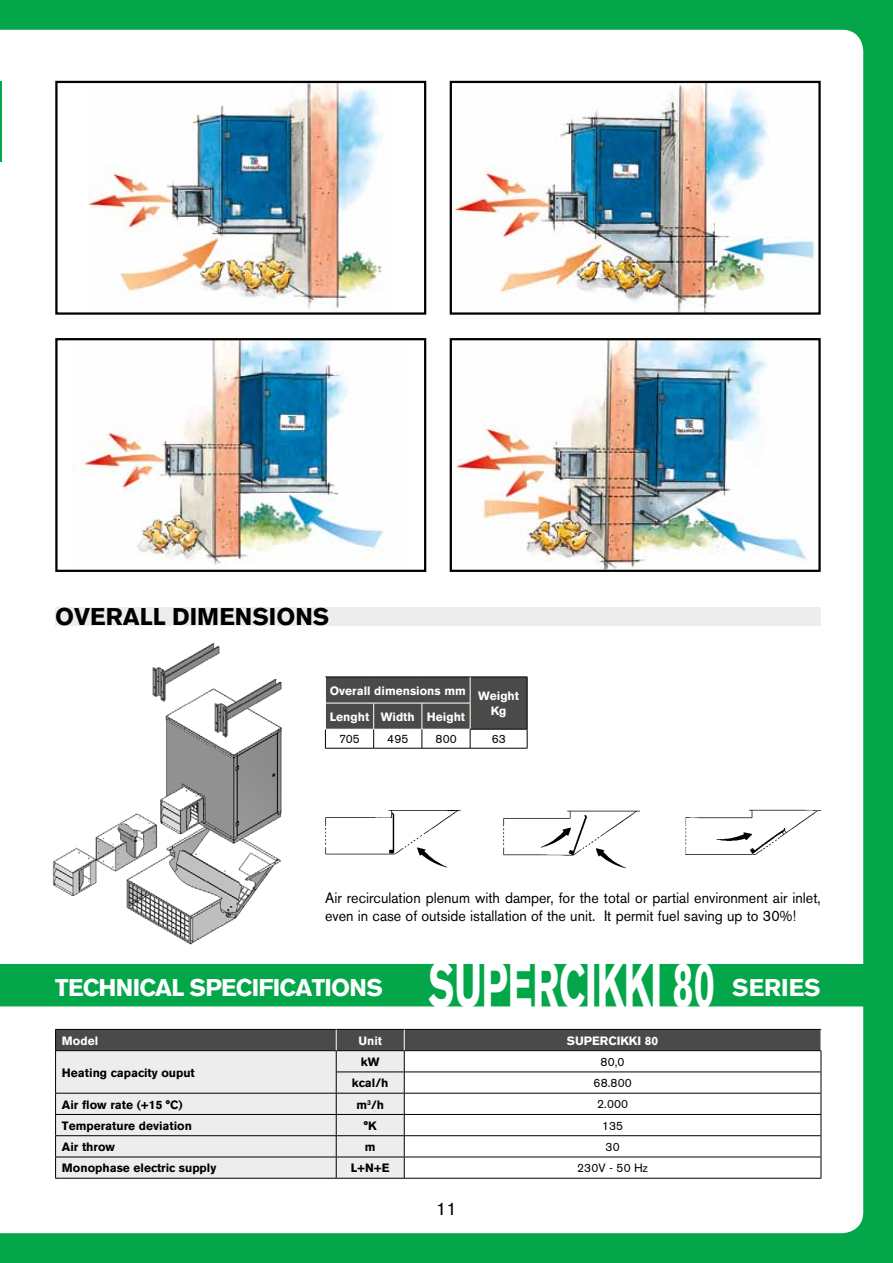
<style>
.page{position:relative;width:893px;height:1263px;background:#04a64a}
.page>*{position:absolute;margin:0;border:0;box-sizing:border-box;transform-origin:0 0}
.t1{font:700 63px "Akzidenz Grotesk BE";color:#fff;scale:.6 1}
.t2{font:700 24px "Akzidenz Grotesk BE";letter-spacing:-.03em;color:#fff}
.t3{font:700 24px "Akzidenz Grotesk BE";color:#000}
.t4{font:18px "Akzidenz Grotesk BE";color:#000}
.t5{font:15px/18px "Akzidenz Grotesk BE";color:#000;scale:.95 1}
.t6{font:700 12px "Akzidenz Grotesk BE";color:#000}
.t7{font:700 12px/14.4px "Akzidenz Grotesk BE";color:#fff;text-align:center}
.t8{font:12px "Akzidenz Grotesk BE";color:#000}
</style>
<div class="page">
<div style="left:0;top:30px;width:863px;height:1203px;background:#fff"></div>
<hr style="left:0;top:81px;width:1px;height:81px;background:#04a64a">
<div style="left:55px;top:607px;width:766px;height:18px;background:#ededed"></div>
<div style="left:325px;top:892px;width:496px;height:219px;background:#fff"></div>
<hr style="left:404px;top:1178px;width:417px;height:1px;background:#000">
<hr style="left:55px;top:1178px;width:281px;height:1px;background:#000">
<hr style="left:336px;top:1178px;width:68px;height:1px;background:#000">
<svg style="left:55px;top:1029px;width:767px;height:149px"></svg>
<div style="left:0;top:964px;width:893px;height:42px;background:#04a64a"></div>
<img style="left:52px;top:640px;width:237px;height:308px">
<div style="left:56px;top:82px;width:369px;height:232px;background:#fff"></div>
<img style="left:88px;top:84px;width:294px;height:225px">
<div style="left:55px;top:81px;width:371px;height:234px;border:2px solid #000"></div>
<img style="left:453px;top:84px;width:365px;height:228px">
<div style="left:450px;top:81px;width:371px;height:234px;border:2px solid #000"></div>
<img style="left:453px;top:341px;width:365px;height:228px">
<div style="left:450px;top:338px;width:371px;height:234px;border:2px solid #000"></div>
<div style="left:56px;top:339px;width:369px;height:232px;background:#fff"></div>
<img style="left:72px;top:341px;width:311px;height:224px">
<div style="left:55px;top:338px;width:371px;height:234px;border:2px solid #000"></div>
<div style="left:321px;top:811px;width:146px;height:78px;background:#fff"></div>
<img style="left:681px;top:805px;width:146px;height:49px">
<img style="left:500px;top:795px;width:145px;height:81px">
<svg style="left:325px;top:677px;width:203px;height:71px;background:#7a7a7a"></svg>
<hr style="left:325px;top:748px;width:49px;height:1px;background:#000">
<hr style="left:374px;top:748px;width:48px;height:1px;background:#000">
<hr style="left:422px;top:748px;width:48px;height:1px;background:#000">
<hr style="left:470px;top:748px;width:57px;height:1px;background:#000">
<h2 class="t3" style="left:55px;top:603px;width:276px">OVERALL DIMENSIONS</h2>
<p class="t7" style="left:330px;top:683px;width:138px">Overall dimensions mm</p>
<p class="t7" style="left:478px;top:689px;width:42px">Weight<br>Kg</p>
<p class="t7" style="left:330px;top:709px;width:137px">Lenght Width Height</p>
<p class="t8" style="left:339px;top:732px;width:22px">705</p>
<p class="t8" style="left:387px;top:732px;width:23px">495</p>
<p class="t8" style="left:435px;top:732px;width:23px">800</p>
<p class="t8" style="left:492px;top:732px;width:15px">63</p>
<p class="t5" style="left:325px;top:889px;width:523px">Air recirculation plenum with damper, for the total or partial environment air inlet, even in case of outside istallation of the unit. It permit fuel saving up to 30%!</p>
<h2 class="t2" style="left:55px;top:973px;width:329px">TECHNICAL SPECIFICATIONS</h2>
<h1 class="t1" style="left:428px;top:948px;width:479px">SUPERCIKKI 80</h1>
<p class="t7" style="left:62px;top:1033px;width:38px">Model</p>
<p class="t7" style="left:358px;top:1033px;width:25px">Unit</p>
<p class="t7" style="left:567px;top:1033px;width:93px">SUPERCIKKI 80</p>
<p class="t6" style="left:62px;top:1065px;width:134px">Heating capacity ouput</p>
<p class="t6" style="left:361px;top:1055px;width:20px">kW</p>
<p class="t8" style="left:601px;top:1054px;width:25px">80,0</p>
<p class="t6" style="left:352px;top:1076px;width:38px">kcal/h</p>
<p class="t8" style="left:593px;top:1076px;width:40px">68.800</p>
<p class="t6" style="left:62px;top:1097px;width:122px">Air flow rate (+15 °C)</p>
<p class="t6" style="left:356px;top:1097px;width:29px">m<sup>3</sup>/h</p>
<p class="t8" style="left:597px;top:1097px;width:32px">2.000</p>
<p class="t6" style="left:62px;top:1119px;width:132px">Temperature deviation</p>
<p class="t6" style="left:364px;top:1119px;width:14px">°K</p>
<p class="t8" style="left:602px;top:1118px;width:22px">135</p>
<p class="t6" style="left:62px;top:1140px;width:55px">Air throw</p>
<p class="t6" style="left:365px;top:1140px;width:12px">m</p>
<p class="t8" style="left:605px;top:1139px;width:16px">30</p>
<p class="t6" style="left:62px;top:1161px;width:156px">Monophase electric supply</p>
<p class="t6" style="left:351px;top:1161px;width:41px">L+N+E</p>
<p class="t8" style="left:577px;top:1161px;width:72px">230V - 50 Hz</p>
<p class="t4" style="left:436px;top:1198px;width:22px">11</p>
<h2 class="t2" style="left:732px;top:973px;width:90px">SERIES</h2>
</div>
